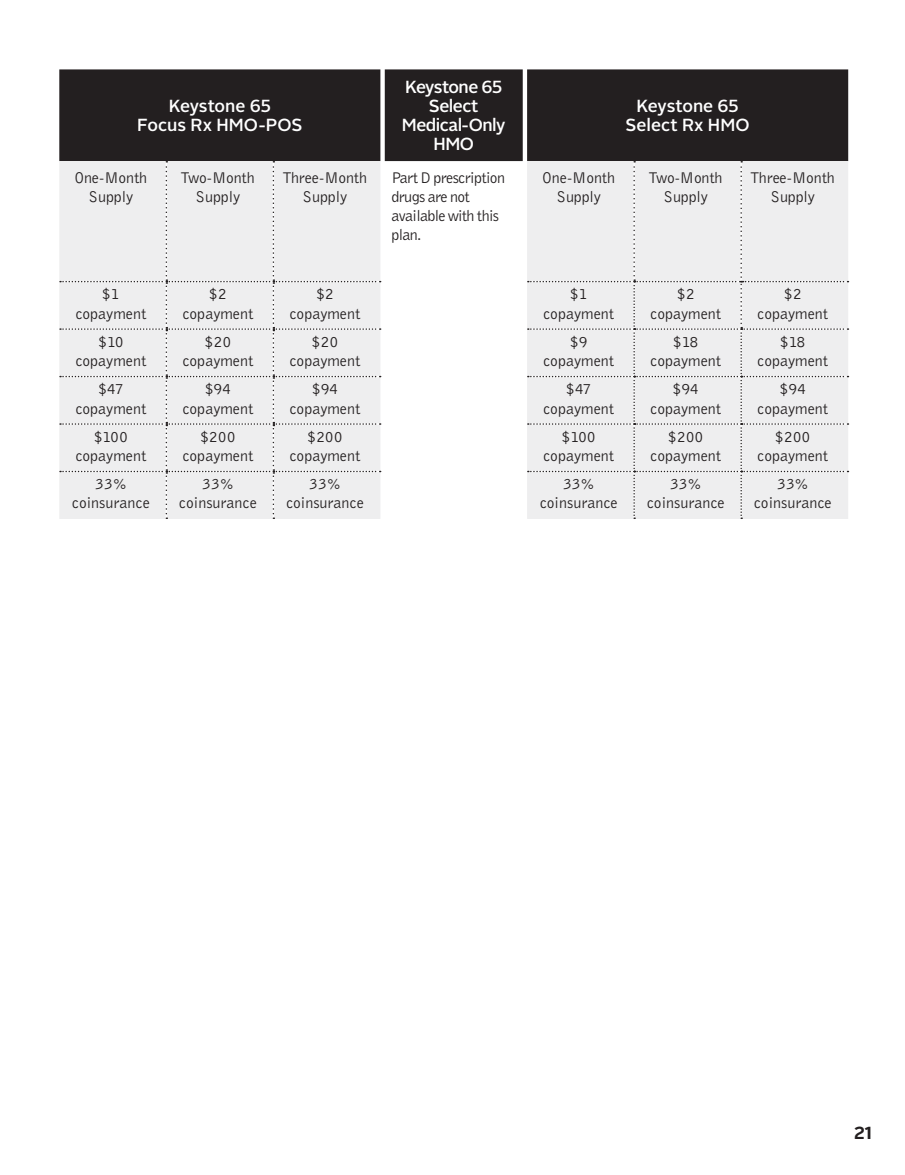
<style>
.page{position:relative;width:905px;height:1175px;background:#fff}
.page>*{position:absolute;margin:0;border:0;box-sizing:border-box;transform-origin:0 0}
.t1{font:500 17.4px/18.9px "Alright Sans";letter-spacing:-.02em;color:#fff;text-align:center}
.t2{font:500 17.4px/18.9px "Alright Sans";color:#fff;text-align:center}
.t3{font:700 17.4px "Alright Sans";color:#231f20}
.t4{font:16.05px/19.2px "Bell Gothic";color:#231f20;text-align:center}
.t5{font:16.05px/19.2px "Bell Gothic";letter-spacing:-.04em;color:#231f20}
</style>
<div class="page">
<div style="left:59px;top:69px;width:789px;height:92px;background:#231f20"></div>
<div style="left:60px;top:161px;width:320px;height:358px;background:#eeeeef"></div>
<div style="left:528px;top:161px;width:320px;height:358px;background:#eeeeef"></div>
<p class="t1" style="left:137px;top:97px;width:167px">Keystone 65<br>Focus Rx HMO-POS</p>
<p class="t1" style="left:402px;top:78px;width:105px">Keystone 65<br>Select<br>Medical-Only<br>HMO</p>
<p class="t2" style="left:625px;top:97px;width:126px">Keystone 65<br>Select Rx HMO</p>
<p class="t4" style="left:74px;top:167px;width:74px">One-Month<br>Supply</p>
<p class="t4" style="left:181px;top:167px;width:75px">Two-Month<br>Supply</p>
<p class="t4" style="left:283px;top:167px;width:86px">Three-Month<br>Supply</p>
<p class="t5" style="left:391px;top:167px;width:115px">Part D prescription drugs are not available with this plan.</p>
<p class="t4" style="left:542px;top:167px;width:74px">One-Month<br>Supply</p>
<p class="t4" style="left:648px;top:167px;width:75px">Two-Month<br>Supply</p>
<p class="t4" style="left:750px;top:167px;width:86px">Three-Month<br>Supply</p>
<p class="t4" style="left:75px;top:284px;width:72px">$1 copayment</p>
<p class="t4" style="left:182px;top:284px;width:72px">$2 copayment</p>
<p class="t4" style="left:289px;top:284px;width:72px">$2 copayment</p>
<p class="t4" style="left:543px;top:284px;width:72px">$1 copayment</p>
<p class="t4" style="left:650px;top:284px;width:72px">$2 copayment</p>
<p class="t4" style="left:757px;top:284px;width:72px">$2 copayment</p>
<p class="t4" style="left:75px;top:331px;width:72px">$10 copayment</p>
<p class="t4" style="left:182px;top:331px;width:72px">$20 copayment</p>
<p class="t4" style="left:289px;top:331px;width:72px">$20 copayment</p>
<p class="t4" style="left:543px;top:331px;width:72px">$9 copayment</p>
<p class="t4" style="left:650px;top:331px;width:72px">$18 copayment</p>
<p class="t4" style="left:757px;top:331px;width:72px">$18 copayment</p>
<p class="t4" style="left:75px;top:379px;width:72px">$47 copayment</p>
<p class="t4" style="left:182px;top:379px;width:72px">$94 copayment</p>
<p class="t4" style="left:289px;top:379px;width:72px">$94 copayment</p>
<p class="t4" style="left:543px;top:379px;width:72px">$47 copayment</p>
<p class="t4" style="left:650px;top:379px;width:72px">$94 copayment</p>
<p class="t4" style="left:757px;top:379px;width:72px">$94 copayment</p>
<p class="t4" style="left:75px;top:426px;width:72px">$100 copayment</p>
<p class="t4" style="left:182px;top:426px;width:72px">$200 copayment</p>
<p class="t4" style="left:289px;top:426px;width:72px">$200 copayment</p>
<p class="t4" style="left:543px;top:426px;width:72px">$100 copayment</p>
<p class="t4" style="left:650px;top:426px;width:72px">$200 copayment</p>
<p class="t4" style="left:757px;top:426px;width:72px">$200 copayment</p>
<p class="t4" style="left:72px;top:474px;width:79px">33% coinsurance</p>
<p class="t4" style="left:179px;top:474px;width:79px">33% coinsurance</p>
<p class="t4" style="left:286px;top:474px;width:79px">33% coinsurance</p>
<p class="t4" style="left:539px;top:474px;width:79px">33% coinsurance</p>
<p class="t4" style="left:646px;top:474px;width:79px">33% coinsurance</p>
<p class="t4" style="left:753px;top:474px;width:79px">33% coinsurance</p>
<p class="t3" style="left:853px;top:1120px;width:20px">21</p>
</div>
